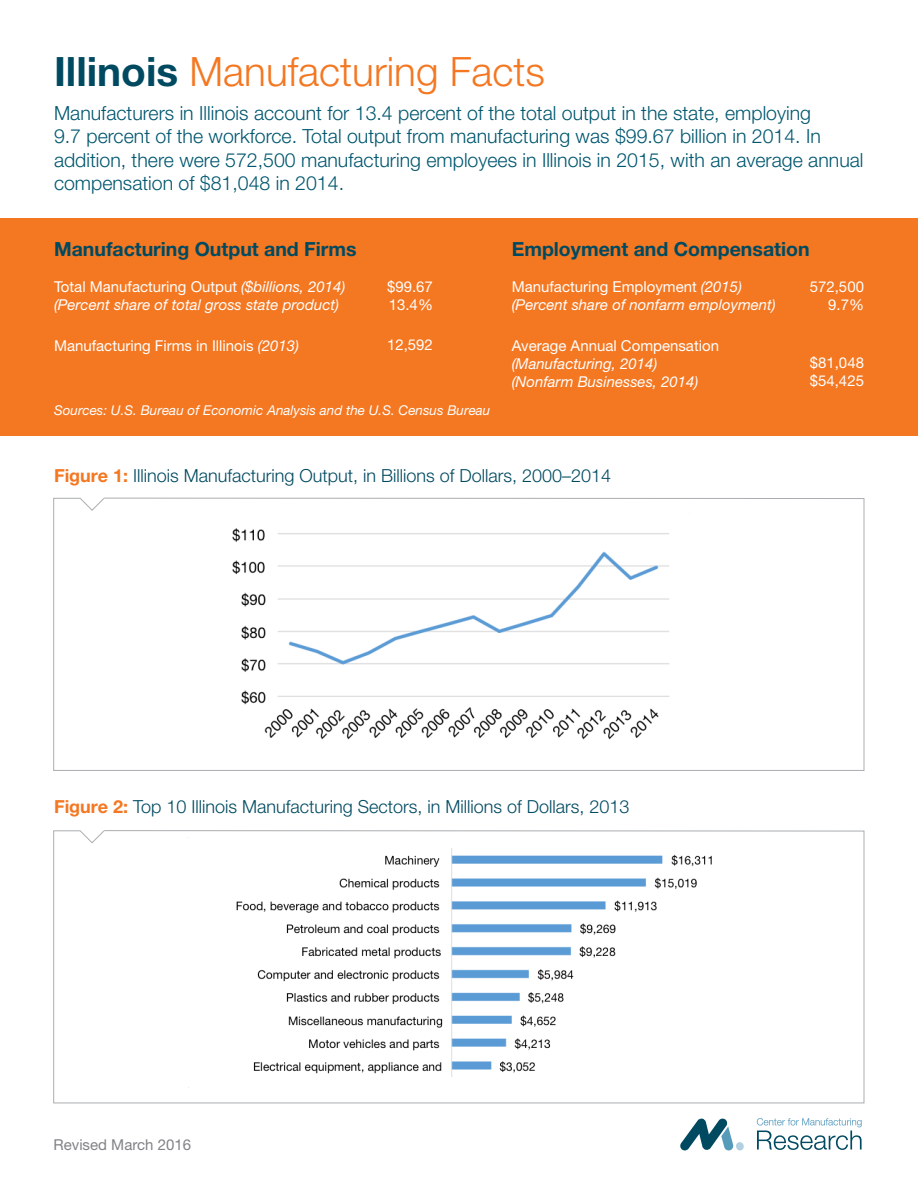
<style>
.page{position:relative;width:918px;height:1188px;background:#fff}
.page>*{position:absolute;margin:0;border:0;box-sizing:border-box;transform-origin:0 0}
.t1{font:300 40.5px "Helvetica Neue";color:#f47721}
.t2{font:300 19.5px/23.4px "Helvetica Neue";color:#00576f}
.t3{font:700 19.5px "Helvetica Neue";color:#004a61}
.t4{font:300 18px "Helvetica Neue";color:#004a61}
.t5{font:italic 15px/18px "Helvetica Neue";color:#fff}
.t6{font:15px/18px "Helvetica Neue";color:#fff}
.t7{font:15px "Helvetica Neue";color:#808285}
.t8{font:italic 13.5px "Helvetica Neue";color:#fff}
.s1{font-weight:700;color:#004a61}
.s2{font-style:normal}
.s3{font-style:italic}
.s4{font-weight:700;color:#f47721}
</style>
<div class="page">
<svg style="left:53px;top:498px;width:811px;height:273px"></svg>
<svg style="left:53px;top:830px;width:811px;height:273px"></svg>
<div style="left:0;top:218px;width:918px;height:218px;background:#f47721"></div>
<img style="left:221px;top:513px;width:469px;height:240px">
<img style="left:188px;top:838px;width:548px;height:249px">
<svg style="left:680px;top:1118px;width:64px;height:32px"></svg>
<svg style="left:757px;top:1118px;width:105px;height:32px"></svg>
<h1 class="t1" style="left:54px;top:47px;width:493px"><span class="s1">Illinois</span> Manufacturing Facts</h1>
<p class="t2" style="left:54px;top:101px;width:811px">Manufacturers in Illinois account for 13.4 percent of the total output in the state, employing<br>9.7 percent of the workforce. Total output from manufacturing was $99.67 billion in 2014. In addition, there were 572,500 manufacturing employees in Illinois in 2015, with an average annual compensation of $81,048 in 2014.</p>
<p class="t3" style="left:54px;top:237px;width:304px">Manufacturing Output and Firms</p>
<p class="t5" style="left:54px;top:278px;width:293px"><span class="s2">Total Manufacturing Output</span> ($billions, 2014) (Percent share of total gross state product)</p>
<p class="t6" style="left:54px;top:336px;width:247px">Manufacturing Firms in Illinois <span class="s3">(2013)</span></p>
<p class="t6" style="left:387px;top:277px;width:47px">$99.67<br>13.4%</p>
<p class="t6" style="left:387px;top:336px;width:47px">12,592</p>
<p class="t8" style="left:54px;top:402px;width:438px">Sources: U.S. Bureau of Economic Analysis and the U.S. Census Bureau</p>
<p class="t3" style="left:512px;top:237px;width:299px">Employment and Compensation</p>
<p class="t5" style="left:512px;top:278px;width:266px"><span class="s2">Manufacturing Employment</span> (2015) (Percent share of nonfarm employment)</p>
<p class="t6" style="left:512px;top:336px;width:209px">Average Annual Compensation</p>
<p class="t5" style="left:512px;top:354px;width:188px">(Manufacturing, 2014) (Nonfarm Businesses, 2014)</p>
<p class="t6" style="left:810px;top:277px;width:56px;text-align:right">572,500<br>9.7%</p>
<p class="t6" style="left:810px;top:354px;width:56px">$81,048 $54,425</p>
<p class="t4" style="left:54px;top:464px;width:559px"><span class="s4">Figure 1:</span> Illinois Manufacturing Output, in Billions of Dollars, 2000–2014</p>
<p class="t4" style="left:54px;top:796px;width:577px"><span class="s4">Figure 2:</span> Top 10 Illinois Manufacturing Sectors, in Millions of Dollars, 2013</p>
<p class="t7" style="left:54px;top:1136px;width:139px">Revised March 2016</p>
</div>
